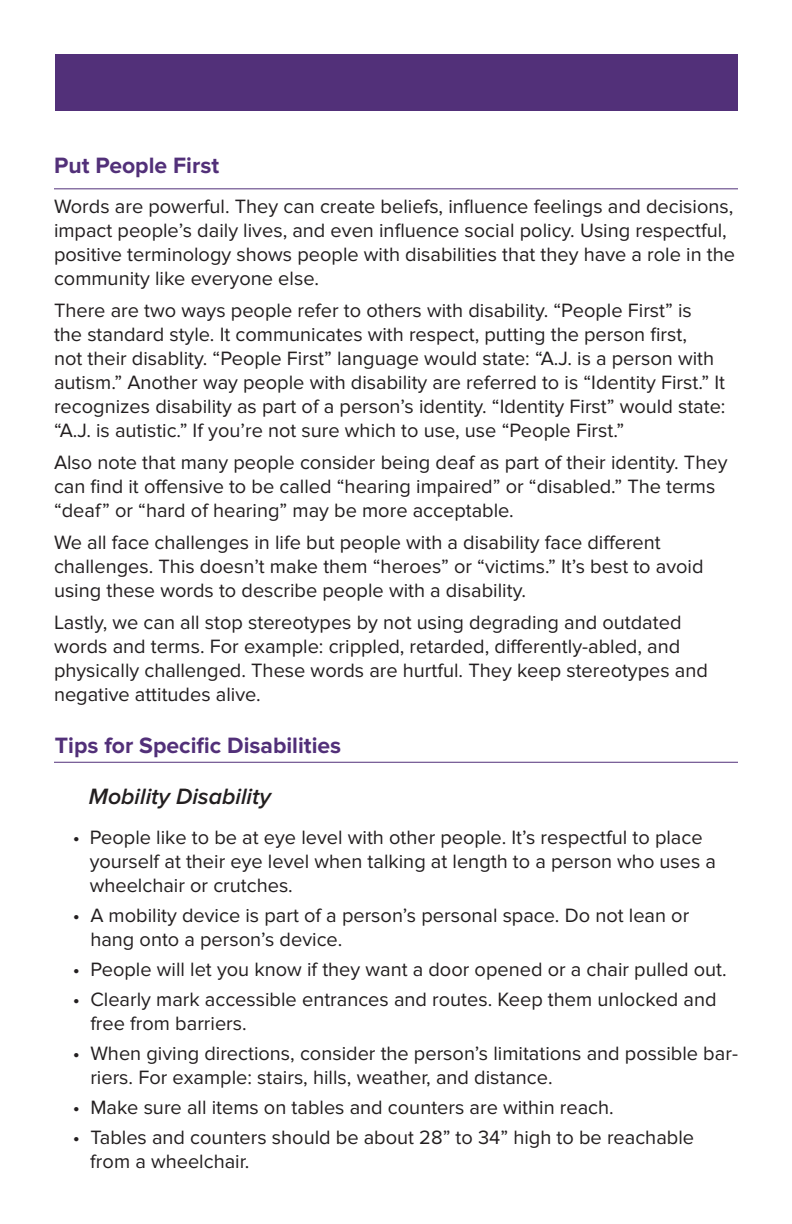
<style>
.page{position:relative;width:792px;height:1224px;background:#fff}
.page>*{position:absolute;margin:0;border:0;box-sizing:border-box;transform-origin:0 0}
.Subheads{font:700 23px "Proxima Nova";color:#523079}
.Subsubheads{font:italic 600 23px "Proxima Nova";color:#231f20}
.Body_Text{font:20px/24px "Proxima Nova";color:#231f20}
.Bullets{font:20px/24px "Proxima Nova";color:#231f20}
</style>
<div class="page">
<div style="left:55px;top:54px;width:683px;height:57px;background:#523079"></div>
<hr style="left:54px;top:762px;width:684px;height:1px;background:#523079">
<hr style="left:54px;top:188px;width:684px;height:1px;background:#523079">
<p class="Subheads" style="left:54px;top:155px;width:167px">Put People First</p>
<p class="Body_Text" style="left:54px;top:195px;width:683px">Words are powerful. They can create beliefs, influence feelings and decisions, impact people’s daily lives, and even influence social policy. Using respectful, positive terminology shows people with disabilities that they have a role in the community like everyone else.</p>
<p class="Body_Text" style="left:54px;top:299px;width:673px">There are two ways people refer to others with disability. “People First” is<br>the standard style. It communicates with respect, putting the person first,<br>not their disablity. “People First” language would state: “A.J. is a person with autism.” Another way people with disability are referred to is “Identity First.” It recognizes disability as part of a person’s identity. “Identity First” would state: “A.J. is autistic.” If you’re not sure which to use, use “People First.”</p>
<p class="Body_Text" style="left:54px;top:451px;width:675px">Also note that many people consider being deaf as part of their identity. They can find it offensive to be called “hearing impaired” or “disabled.” The terms “deaf” or “hard of hearing” may be more acceptable.</p>
<p class="Body_Text" style="left:54px;top:531px;width:651px">We all face challenges in life but people with a disability face different challenges. This doesn’t make them “heroes” or “victims.” It’s best to avoid using these words to describe people with a disability.</p>
<p class="Body_Text" style="left:54px;top:611px;width:656px">Lastly, we can all stop stereotypes by not using degrading and outdated words and terms. For example: crippled, retarded, differently-abled, and physically challenged. These words are hurtful. They keep stereotypes and negative attitudes alive.</p>
<p class="Subheads" style="left:55px;top:734px;width:288px">Tips for Specific Disabilities</p>
<p class="Subsubheads" style="left:89px;top:784px;width:184px">Mobility Disability</p>
<p class="Bullets" style="left:90px;top:826px;width:628px;text-indent:-17px">• People like to be at eye level with other people. It’s respectful to place yourself at their eye level when talking at length to a person who uses a wheelchair or crutches.</p>
<p class="Bullets" style="left:90px;top:904px;width:601px;text-indent:-17px">• A mobility device is part of a person’s personal space. Do not lean or hang onto a person’s device.</p>
<p class="Bullets" style="left:73px;top:958px;width:655px">• People will let you know if they want a door opened or a chair pulled out.</p>
<p class="Bullets" style="left:90px;top:988px;width:628px;text-indent:-17px">• Clearly mark accessible entrances and routes. Keep them unlocked and free from barriers.</p>
<p class="Bullets" style="left:90px;top:1042px;width:649px;text-indent:-17px">• When giving directions, consider the person’s limitations and possible bar&shy;riers. For example: stairs, hills, weather, and distance.</p>
<p class="Bullets" style="left:73px;top:1096px;width:542px">• Make sure all items on tables and counters are within reach.</p>
<p class="Bullets" style="left:90px;top:1126px;width:605px;text-indent:-17px">• Tables and counters should be about 28” to 34” high to be reachable from a wheelchair.</p>
</div>
